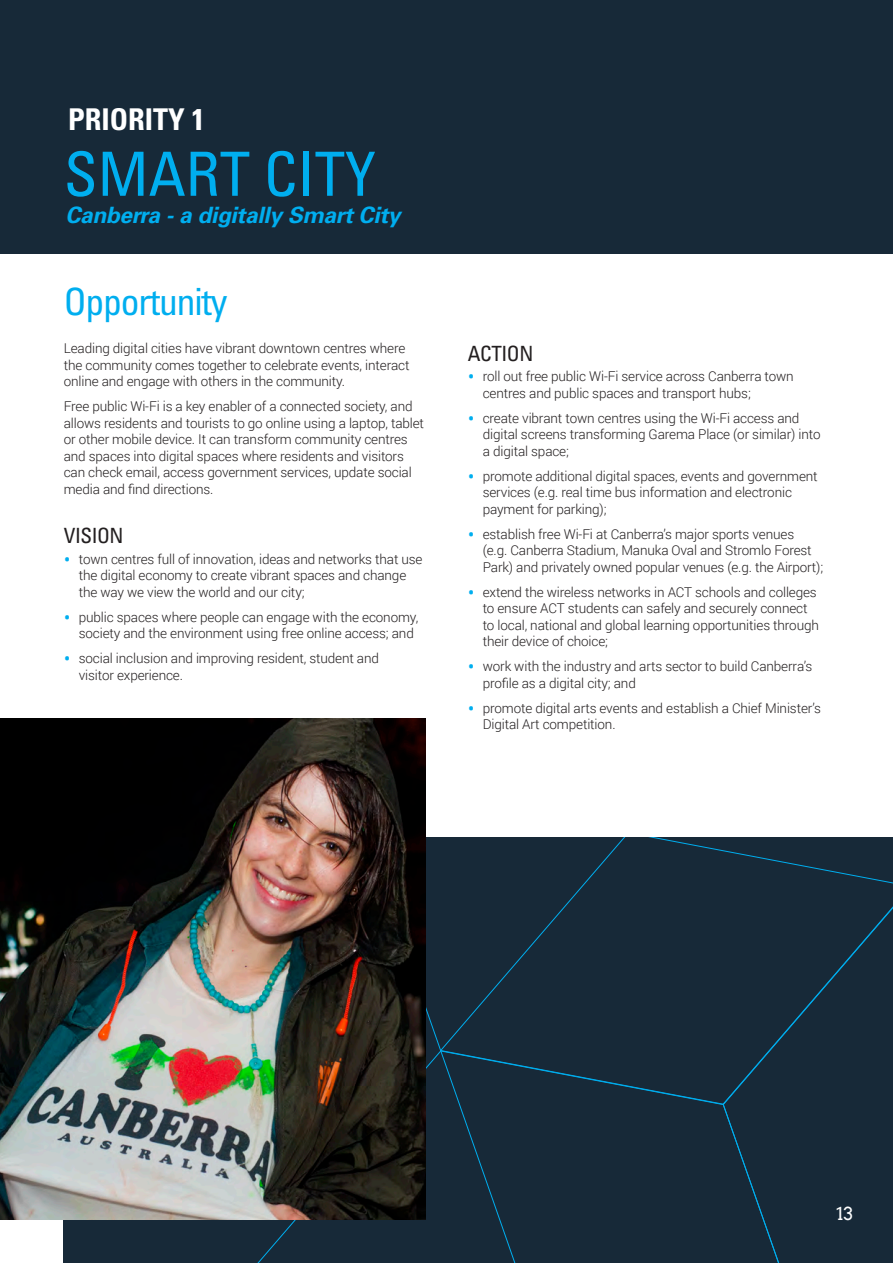
<style>
.page{position:relative;width:893px;height:1263px;background:#fff}
.page>*{position:absolute;margin:0;border:0;box-sizing:border-box;transform-origin:0 0}
.t1{font:condensed 61.05px "Univers";color:#00aeef}
.t2{font:condensed 37.5px "Univers";letter-spacing:-.03em;color:#00aeef}
.t3{font:700 condensed 30px "Univers";color:#fff}
.t4{font:italic 700 22.5px "Univers";letter-spacing:-.01em;color:#00aeef}
.t5{font:condensed 21px "Univers";letter-spacing:-.02em;color:#231f20}
.t6{font:18px "Arvo";color:#fff}
.t7{font:300 13.5px/16.5px "Roboto";letter-spacing:-.01em;color:#231f20}
.s1{font-size:21px;color:#00aeef}
</style>
<div class="page">
<div style="left:0;top:0;width:893px;height:254px;background:#172938"></div>
<div style="left:64px;top:838px;width:829px;height:425px;background:#172938"></div>
<svg style="left:257px;top:1104px;width:466px;height:159px"></svg>
<svg style="left:723px;top:1104px;width:56px;height:159px"></svg>
<svg style="left:425px;top:838px;width:468px;height:266px"></svg>
<img style="left:0;top:719px;width:425px;height:501px">
<h3 class="t3" style="left:68px;top:100px;width:138px">PRIORITY 1</h3>
<h1 class="t1" style="left:64px;top:135px;width:259px">SMART CITY</h1>
<h3 class="t4" style="left:65px;top:200px;width:336px">Canberra - a digitally Smart City</h3>
<h2 class="t2" style="left:64px;top:278px;width:165px">OPPORTUNITY</h2>
<p class="t7" style="left:64px;top:339px;width:347px">Leading digital cities have vibrant downtown centres where the community comes together to celebrate events, interact online and engage with others in the community.</p>
<p class="t7" style="left:64px;top:397px;width:362px">Free public Wi-Fi is a key enabler of a connected society, and allows residents and tourists to go online using a laptop, tablet or other mobile device. It can transform community centres and spaces into digital spaces where residents and visitors can check email, access government services, update social media and find directions.</p>
<h3 class="t5" style="left:64px;top:522px;width:61px">VISION</h3>
<p class="t7" style="left:79px;top:550px;width:345px;text-indent:-15px"><span class="s1">•</span> town centres full of innovation, ideas and networks that use the digital economy to create vibrant spaces and change the way we view the world and our city;</p>
<p class="t7" style="left:79px;top:608px;width:341px;text-indent:-15px"><span class="s1">•</span> public spaces where people can engage with the economy, society and the environment using free online access; and</p>
<p class="t7" style="left:79px;top:650px;width:302px;text-indent:-15px"><span class="s1">•</span> social inclusion and improving resident, student and visitor experience.</p>
<h3 class="t5" style="left:468px;top:340px;width:67px">ACTIO N</h3>
<p class="t7" style="left:483px;top:368px;width:313px;text-indent:-15px"><span class="s1">•</span> roll out free public Wi-Fi service across Canberra town centres and public spaces and transport hubs;</p>
<p class="t7" style="left:483px;top:409px;width:339px;text-indent:-15px"><span class="s1">•</span> create vibrant town centres using the Wi-Fi access and digital screens transforming Garema Place (or similar) into a digital space;</p>
<p class="t7" style="left:483px;top:467px;width:336px;text-indent:-15px"><span class="s1">•</span> promote additional digital spaces, events and government services (e.g. real time bus information and electronic payment for parking);</p>
<p class="t7" style="left:483px;top:525px;width:342px;text-indent:-15px"><span class="s1">•</span> establish free Wi-Fi at Canberra’s major sports venues<br>(e.g. Canberra Stadium, Manuka Oval and Stromlo Forest<br>Park) and privately owned popular venues (e.g. the Airport);</p>
<p class="t7" style="left:483px;top:583px;width:338px;text-indent:-15px"><span class="s1">•</span> extend the wireless networks in ACT schools and colleges to ensure ACT students can safely and securely connect to local, national and global learning opportunities through their device of choice;</p>
<p class="t7" style="left:483px;top:658px;width:331px;text-indent:-15px"><span class="s1">•</span> work with the industry and arts sector to build Canberra’s profile as a digital city; and</p>
<p class="t7" style="left:483px;top:699px;width:340px;text-indent:-15px"><span class="s1">•</span> promote digital arts events and establish a Chief Minister’s<br>Digital Art competition.</p>
<h3 class="t6" style="left:836px;top:1202px;width:19px">13</h3>
</div>
